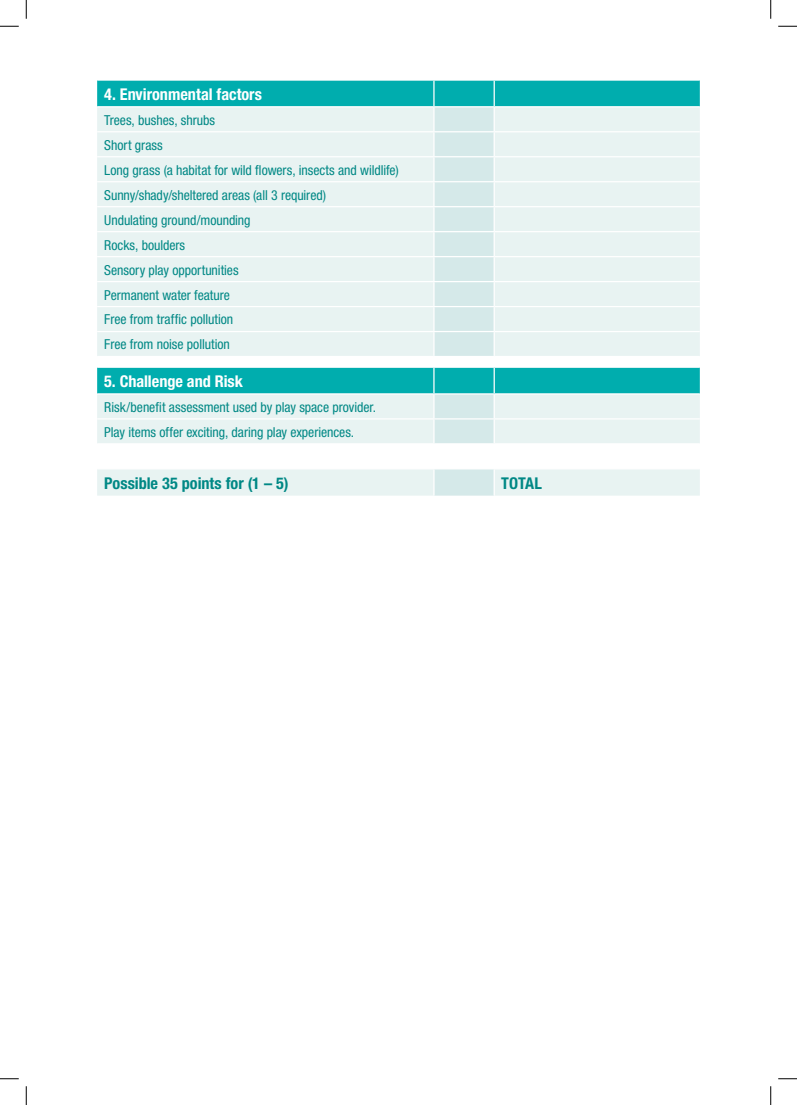
<style>
.page{position:relative;width:797px;height:1105px;background:#fff}
.page>*{position:absolute;margin:0;border:0;box-sizing:border-box;transform-origin:0 0}
.t1{font:700 condensed 16.25px "Helvetica Neue LT";color:#fff}
.t2{font:700 condensed 16.25px "Helvetica Neue LT";color:#008885}
.t3{font:condensed 13.75px/25px "Helvetica Neue LT";letter-spacing:-.005em;color:#008885}
</style>
<div class="page">
<svg style="left:97px;top:81px;width:603px;height:415px;background:#cdebea"></svg>
<svg style="left:0;top:25px;width:19px;height:2px"></svg>
<svg style="left:778px;top:25px;width:19px;height:2px"></svg>
<svg style="left:0;top:1078px;width:19px;height:1px"></svg>
<svg style="left:778px;top:1078px;width:19px;height:1px"></svg>
<svg style="left:25px;top:0;width:2px;height:19px"></svg>
<svg style="left:25px;top:1086px;width:2px;height:19px"></svg>
<svg style="left:770px;top:0;width:1px;height:19px"></svg>
<svg style="left:770px;top:1086px;width:1px;height:19px"></svg>
<p class="t1" style="left:104px;top:84px;width:159px">4. Environmental factors</p>
<p class="t3" style="left:104px;top:107px;width:296px">Trees, bushes, shrubs<br>Short grass<br>Long grass (a habitat for wild flowers, insects and wildlife)<br>Sunny/shady/sheltered areas (all 3 required)<br>Undulating ground/mounding<br>Rocks, boulders<br>Sensory play opportunities<br>Permanent water feature<br>Free from traffic pollution<br>Free from noise pollution</p>
<p class="t1" style="left:104px;top:371px;width:140px">5. Challenge and Risk</p>
<p class="t3" style="left:104px;top:394px;width:273px">Risk/benefit assessment used by play space provider.<br>Play items offer exciting, daring play experiences.</p>
<p class="t2" style="left:104px;top:473px;width:186px">Possible 35 points for (1 – 5)</p>
<p class="t2" style="left:501px;top:473px;width:42px">TOTAL</p>
</div>
